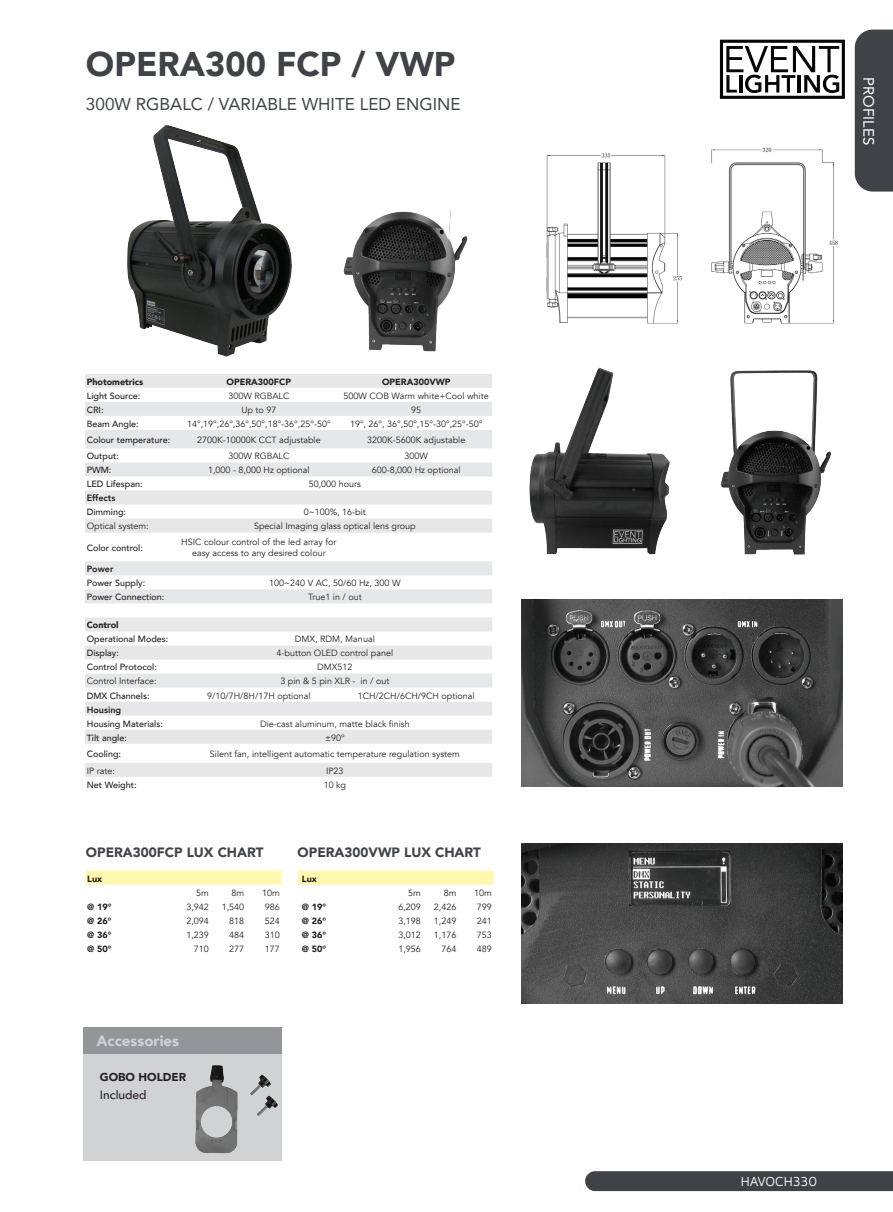
<style>
.page{position:relative;width:893px;height:1212px;background:#fff}
.page>*{position:absolute;margin:0;border:0;box-sizing:border-box;transform-origin:0 0}
.t1{font:900 34.2px "Avenir";color:#3f4347}
.t2{font:17.1px "Avenir";color:#3f4347}
.t3{font:900 15px "Avenir";color:#d1d2d4}
.t4{font:15px "Avenir";color:#fff}
.t5{font:900 13.5px "Avenir";color:#3f4347}
.t6{font:13.5px "Maven Pro";color:#fff}
.t7{font:500 12px "Avenir";color:#231f20}
.t8{font:900 11.4px "Avenir";color:#231f20}
.t9{font:9px/10.8px "Avenir";color:#231f20;text-align:center}
.t10{font:500 9px "Avenir";color:#231f20}
.t11{font:900 9px "Avenir";color:#231f20}
.t12{font:800 9px "Avenir";color:#231f20}
</style>
<div class="page">
<div style="left:585px;top:1171px;width:308px;height:20px;background:#3f4347"></div>
<div style="left:855px;top:30px;width:38px;height:162px;background:#3f4347"></div>
<div style="left:720px;top:40px;width:125px;height:59px;border:3px solid #040504"></div>
<svg style="left:726px;top:46px;width:113px;height:47px"></svg>
<img style="left:127px;top:125px;width:165px;height:232px">
<img style="left:546px;top:147px;width:292px;height:177px">
<svg style="left:85px;top:871px;width:196px;height:14px"></svg>
<svg style="left:298px;top:871px;width:196px;height:14px"></svg>
<img style="left:521px;top:600px;width:321px;height:186px">
<img style="left:529px;top:367px;width:141px;height:188px">
<img style="left:721px;top:370px;width:110px;height:185px">
<img style="left:521px;top:843px;width:321px;height:160px">
<svg style="left:85px;top:374px;width:407px;height:403px"></svg>
<img style="left:343px;top:211px;width:125px;height:141px">
<svg style="left:356px;top:211px;width:7px;height:29px"></svg>
<svg style="left:443px;top:210px;width:8px;height:30px"></svg>
<div style="left:84px;top:1027px;width:198px;height:133px;background:#d1d2d4"></div>
<div style="left:84px;top:1027px;width:198px;height:27px;background:#939598"></div>
<img style="left:195px;top:1065px;width:83px;height:89px">
<h1 class="t1" style="left:86px;top:35px;width:371px">OPERA300 FCP / VWP</h1>
<h2 class="t2" style="left:86px;top:90px;width:376px">300W RGBALC / VARIABLE WHITE LED ENGINE</h2>
<p class="t11" style="left:87px;top:374px;width:58px">Photometrics</p>
<p class="t11" style="left:227px;top:374px;width:66px">OPERA300FCP</p>
<p class="t11" style="left:382px;top:374px;width:70px">OPERA300VWP</p>
<p class="t10" style="left:87px;top:388px;width:55px">Light Source:</p>
<p class="t9" style="left:228px;top:390px;width:63px">300W RGBALC</p>
<p class="t9" style="left:344px;top:390px;width:147px">500W COB Warm white+Cool white</p>
<p class="t10" style="left:87px;top:402px;width:18px">CRI:</p>
<p class="t9" style="left:241px;top:404px;width:37px">Up to 97</p>
<p class="t9" style="left:411px;top:404px;width:12px">95</p>
<p class="t10" style="left:87px;top:416px;width:54px">Beam Angle:</p>
<p class="t9" style="left:187px;top:418px;width:145px">14°,19°,26°,36°,50°,18°-36°,25°-50°</p>
<p class="t9" style="left:350px;top:418px;width:134px">19°, 26°, 36°,50°,15°-30°,25°-50°</p>
<p class="t10" style="left:87px;top:432px;width:85px">Colour temperature:</p>
<p class="t9" style="left:197px;top:435px;width:125px">2700K-10000K CCT adjustable</p>
<p class="t9" style="left:367px;top:435px;width:100px">3200K-5600K adjustable</p>
<p class="t10" style="left:87px;top:448px;width:34px">Output:</p>
<p class="t9" style="left:228px;top:451px;width:63px">300W RGBALC</p>
<p class="t9" style="left:404px;top:451px;width:25px">300W</p>
<p class="t10" style="left:87px;top:462px;width:26px">PWM:</p>
<p class="t9" style="left:208px;top:465px;width:103px">1,000 - 8,000 Hz optional</p>
<p class="t9" style="left:372px;top:465px;width:91px">600-8,000 Hz optional</p>
<p class="t10" style="left:87px;top:476px;width:57px">LED Lifespan:</p>
<p class="t9" style="left:309px;top:479px;width:54px">50,000 hours</p>
<p class="t12" style="left:87px;top:491px;width:30px">Effects</p>
<p class="t10" style="left:87px;top:504px;width:41px">Dimming:</p>
<p class="t9" style="left:304px;top:507px;width:64px">0~100%, 16-bit</p>
<p class="t9" style="left:87px;top:521px;width:63px">Optical system:</p>
<p class="t9" style="left:254px;top:521px;width:163px">Special Imaging glass optical lens group</p>
<p class="t10" style="left:87px;top:540px;width:58px">Color control:</p>
<p class="t9" style="left:181px;top:537px;width:157px">HSIC colour control of the led array for easy access to any desired colour</p>
<p class="t12" style="left:87px;top:562px;width:28px">Power</p>
<p class="t10" style="left:87px;top:575px;width:60px">Power Supply:</p>
<p class="t9" style="left:269px;top:578px;width:133px">100~240 V AC, 50/60 Hz, 300 W</p>
<p class="t10" style="left:87px;top:589px;width:79px">Power Connection:</p>
<p class="t9" style="left:308px;top:592px;width:55px">True1 in / out</p>
<p class="t11" style="left:87px;top:617px;width:33px">Control</p>
<p class="t10" style="left:87px;top:631px;width:83px">Operational Modes:</p>
<p class="t9" style="left:295px;top:634px;width:81px">DMX, RDM, Manual</p>
<p class="t10" style="left:87px;top:645px;width:34px">Display:</p>
<p class="t9" style="left:277px;top:648px;width:118px">4-button OLED control panel</p>
<p class="t10" style="left:87px;top:659px;width:72px">Control Protocol:</p>
<p class="t9" style="left:317px;top:662px;width:37px">DMX512</p>
<p class="t9" style="left:87px;top:676px;width:72px">Control Interface:</p>
<p class="t9" style="left:280px;top:676px;width:111px">3 pin &amp; 5 pin XLR - in / out</p>
<p class="t10" style="left:87px;top:687px;width:64px">DMX Channels:</p>
<p class="t9" style="left:207px;top:690px;width:105px">9/10/7H/8H/17H optional</p>
<p class="t9" style="left:358px;top:690px;width:119px">1CH/2CH/6CH/9CH optional</p>
<p class="t12" style="left:87px;top:702px;width:36px">Housing</p>
<p class="t10" style="left:87px;top:716px;width:78px">Housing Materials:</p>
<p class="t9" style="left:260px;top:718px;width:151px">Die-cast aluminum, matte black finish</p>
<p class="t10" style="left:87px;top:730px;width:42px">Tilt angle:</p>
<p class="t9" style="left:325px;top:732px;width:21px">±90°</p>
<p class="t10" style="left:87px;top:746px;width:36px">Cooling:</p>
<p class="t9" style="left:210px;top:749px;width:252px">Silent fan, intelligent automatic temperature regulation system</p>
<p class="t9" style="left:87px;top:765px;width:30px">IP rate:</p>
<p class="t9" style="left:326px;top:765px;width:19px">IP23</p>
<p class="t10" style="left:87px;top:777px;width:51px">Net Weight:</p>
<p class="t9" style="left:324px;top:779px;width:24px">10 kg</p>
<h3 class="t5" style="left:86px;top:841px;width:179px">OPERA300FCP LUX CHART</h3>
<h3 class="t5" style="left:298px;top:841px;width:185px">OPERA300VWP LUX CHART</h3>
<p class="t11" style="left:87px;top:871px;width:17px">Lux</p>
<p class="t11" style="left:302px;top:871px;width:17px">Lux</p>
<p class="t9" style="left:196px;top:887px;width:14px">5m</p>
<p class="t9" style="left:232px;top:887px;width:14px">8m</p>
<p class="t9" style="left:262px;top:887px;width:19px">10m</p>
<p class="t9" style="left:408px;top:887px;width:14px">5m</p>
<p class="t9" style="left:444px;top:887px;width:14px">8m</p>
<p class="t9" style="left:474px;top:887px;width:19px">10m</p>
<p class="t11" style="left:87px;top:899px;width:26px">@ 19°</p>
<p class="t9" style="left:186px;top:901px;width:24px">3,942</p>
<p class="t9" style="left:222px;top:901px;width:24px">1,540</p>
<p class="t9" style="left:265px;top:901px;width:17px">986</p>
<p class="t11" style="left:87px;top:913px;width:26px">@ 26°</p>
<p class="t9" style="left:186px;top:915px;width:24px">2,094</p>
<p class="t9" style="left:229px;top:915px;width:17px">818</p>
<p class="t9" style="left:265px;top:915px;width:17px">524</p>
<p class="t11" style="left:87px;top:927px;width:26px">@ 36°</p>
<p class="t9" style="left:186px;top:929px;width:24px">1,239</p>
<p class="t9" style="left:229px;top:929px;width:17px">484</p>
<p class="t9" style="left:265px;top:929px;width:17px">310</p>
<p class="t11" style="left:87px;top:941px;width:26px">@ 50°</p>
<p class="t9" style="left:194px;top:943px;width:17px">710</p>
<p class="t9" style="left:229px;top:943px;width:17px">277</p>
<p class="t9" style="left:265px;top:943px;width:17px">177</p>
<p class="t11" style="left:302px;top:899px;width:26px">@ 19°</p>
<p class="t9" style="left:398px;top:901px;width:24px">6,209</p>
<p class="t9" style="left:434px;top:901px;width:24px">2,426</p>
<p class="t9" style="left:477px;top:901px;width:17px">799</p>
<p class="t11" style="left:302px;top:913px;width:26px">@ 26°</p>
<p class="t9" style="left:398px;top:915px;width:24px">3,198</p>
<p class="t9" style="left:434px;top:915px;width:24px">1,249</p>
<p class="t9" style="left:477px;top:915px;width:17px">241</p>
<p class="t11" style="left:302px;top:927px;width:26px">@ 36°</p>
<p class="t9" style="left:398px;top:929px;width:24px">3,012</p>
<p class="t9" style="left:434px;top:929px;width:24px">1,176</p>
<p class="t9" style="left:477px;top:929px;width:17px">753</p>
<p class="t11" style="left:302px;top:941px;width:26px">@ 50°</p>
<p class="t9" style="left:398px;top:943px;width:24px">1,956</p>
<p class="t9" style="left:441px;top:943px;width:17px">764</p>
<p class="t9" style="left:477px;top:943px;width:17px">489</p>
<h3 class="t3" style="left:96px;top:1028px;width:84px">Accessories</h3>
<p class="t8" style="left:100px;top:1067px;width:88px">GOBO HOLDER</p>
<h3 class="t7" style="left:100px;top:1084px;width:48px">Included</h3>
<h3 class="t4" style="left:881px;top:77px;width:69px;rotate:90deg">PROFILES</h3>
<h3 class="t6" style="left:741px;top:1172px;width:78px">HAVOCH330</h3>
</div>
